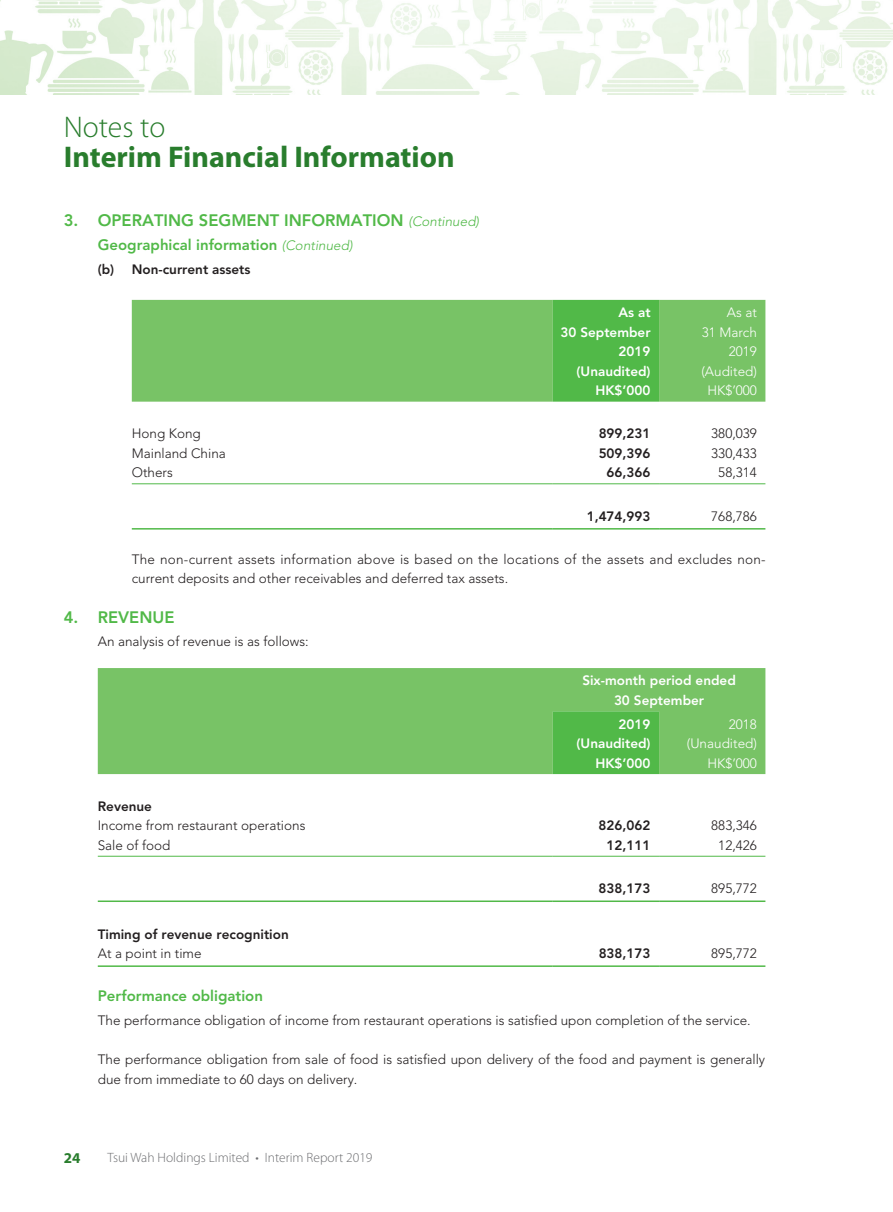
<style>
.page{position:relative;width:893px;height:1212px;background:#fff}
.page>*{position:absolute;margin:0;border:0;box-sizing:border-box;transform-origin:0 0}
.t1{font:700 30px "Myriad Pro";color:#297d2d}
.t2{font:300 30px "Myriad Pro";color:#297d2d}
.t3{font:800 16.5px "Avenir LT Std";color:#51b948}
.t4{font:800 15px "Avenir LT Std";color:#51b948}
.t5{font:700 15px "Myriad Pro";color:#297d2d}
.t6{font:300 13.5px/19.5px "Avenir LT Std";color:#231f20}
.t7{font:800 13.5px "Avenir LT Std";color:#231f20}
.t8{font:800 13.5px/19.5px "Avenir LT Std";color:#fff;text-align:right}
.t9{font:300 13.5px/19.5px "Avenir LT Std";color:#fff;text-align:right}
.t10{font:300 13.5px "Myriad Pro";color:#6c6d70}
.s1{font-weight:300;font-style:italic;font-size:13.5px}
</style>
<div class="page">
<img style="left:0;top:0;width:893px;height:94px">
<div style="left:132px;top:300px;width:633px;height:102px;background:#78c366"></div>
<div style="left:553px;top:300px;width:106px;height:102px;background:#51b948"></div>
<hr style="left:132px;top:483px;width:421px;height:1px;background:#51b948">
<hr style="left:553px;top:483px;width:106px;height:1px;background:#51b948">
<hr style="left:659px;top:483px;width:106px;height:1px;background:#51b948">
<hr style="left:132px;top:528px;width:421px;height:1px;background:#51b948">
<hr style="left:553px;top:528px;width:106px;height:1px;background:#51b948">
<hr style="left:659px;top:528px;width:106px;height:1px;background:#51b948">
<div style="left:98px;top:668px;width:667px;height:106px;background:#78c366"></div>
<div style="left:553px;top:711px;width:106px;height:63px;background:#51b948"></div>
<hr style="left:98px;top:856px;width:455px;height:1px;background:#51b948">
<hr style="left:553px;top:856px;width:106px;height:1px;background:#51b948">
<hr style="left:659px;top:856px;width:106px;height:1px;background:#51b948">
<hr style="left:98px;top:900px;width:455px;height:2px;background:#51b948">
<hr style="left:553px;top:900px;width:106px;height:2px;background:#51b948">
<hr style="left:659px;top:900px;width:106px;height:2px;background:#51b948">
<hr style="left:98px;top:965px;width:455px;height:2px;background:#51b948">
<hr style="left:553px;top:965px;width:106px;height:2px;background:#51b948">
<hr style="left:659px;top:965px;width:106px;height:2px;background:#51b948">
<h1 class="t2" style="left:64px;top:109px;width:103px">Notes to</h1>
<h1 class="t1" style="left:64px;top:137px;width:392px">Interim Financial Information</h1>
<p class="t3" style="left:64px;top:211px;width:417px">3. OPERATING SEGM ENT INFORMATION <span class="s1">(Continued)</span></p>
<p class="t4" style="left:98px;top:236px;width:256px">Geographical information <span class="s1">(Continued)</span></p>
<p class="t7" style="left:98px;top:261px;width:154px">(b) Non-current assets</p>
<p class="t8" style="left:560px;top:303px;width:92px">As at<br>30 September</p>
<p class="t9" style="left:702px;top:303px;width:57px">As at<br>31 March</p>
<p class="t8" style="left:619px;top:342px;width:33px">2019</p>
<p class="t9" style="left:729px;top:342px;width:30px">2019</p>
<p class="t8" style="left:577px;top:361px;width:76px">(Unaudited)</p>
<p class="t9" style="left:701px;top:361px;width:57px">(Audited)</p>
<p class="t8" style="left:595px;top:381px;width:57px">HK$’000</p>
<p class="t9" style="left:707px;top:381px;width:51px">HK$’000</p>
<p class="t6" style="left:132px;top:424px;width:71px">Hong Kong</p>
<p class="t7" style="left:599px;top:426px;width:53px">899,231</p>
<p class="t6" style="left:711px;top:424px;width:47px">380,039</p>
<p class="t6" style="left:132px;top:443px;width:96px">Mainland China</p>
<p class="t7" style="left:599px;top:445px;width:53px">509,396</p>
<p class="t6" style="left:711px;top:443px;width:47px">330,433</p>
<p class="t6" style="left:132px;top:463px;width:43px">Others</p>
<p class="t7" style="left:607px;top:465px;width:45px">66,366</p>
<p class="t6" style="left:718px;top:463px;width:40px">58,314</p>
<p class="t7" style="left:587px;top:508px;width:65px">1,474,993</p>
<p class="t6" style="left:711px;top:506px;width:47px">768,786</p>
<p class="t6" style="left:132px;top:550px;width:635px">The non-current assets information above is based on the locations of the assets and excludes non&shy;current deposits and other receivables and deferred tax assets.</p>
<p class="t3" style="left:64px;top:607px;width:112px">4. REVENUE</p>
<p class="t6" style="left:98px;top:632px;width:212px">An analysis of revenue is as follows:</p>
<p class="t8" style="left:582px;top:671px;width:155px;text-align:center">Six-month period ended<br>30 September</p>
<p class="t8" style="left:619px;top:714px;width:33px">2019</p>
<p class="t9" style="left:729px;top:714px;width:30px">2018</p>
<p class="t8" style="left:577px;top:733px;width:76px">(Unaudited)</p>
<p class="t9" style="left:687px;top:734px;width:72px">(Unaudited)</p>
<p class="t8" style="left:595px;top:753px;width:57px">HK$’000</p>
<p class="t9" style="left:707px;top:753px;width:51px">HK$’000</p>
<p class="t7" style="left:98px;top:798px;width:56px">Revenue</p>
<p class="t6" style="left:98px;top:816px;width:209px">Income from restaurant operations</p>
<p class="t7" style="left:599px;top:817px;width:53px">826,062</p>
<p class="t6" style="left:711px;top:816px;width:47px">883,346</p>
<p class="t6" style="left:98px;top:835px;width:74px">Sale of food</p>
<p class="t7" style="left:607px;top:837px;width:45px">12,111</p>
<p class="t6" style="left:718px;top:835px;width:40px">12,426</p>
<p class="t7" style="left:599px;top:880px;width:53px">838,173</p>
<p class="t6" style="left:711px;top:879px;width:47px">895,772</p>
<p class="t7" style="left:98px;top:926px;width:192px">Timing of revenue recognition</p>
<p class="t6" style="left:98px;top:944px;width:105px">At a point in time</p>
<p class="t7" style="left:599px;top:945px;width:53px">838,173</p>
<p class="t6" style="left:711px;top:944px;width:47px">895,772</p>
<p class="t4" style="left:98px;top:987px;width:167px">Performance obligation</p>
<p class="t6" style="left:98px;top:1011px;width:654px">The performance obligation of income from restaurant operations is satisfied upon completion of the service.</p>
<p class="t6" style="left:98px;top:1050px;width:669px">The performance obligation from sale of food is satisfied upon delivery of the food and payment is generally due from immediate to 60 days on delivery.</p>
<p class="t5" style="left:64px;top:1148px;width:18px">24</p>
<p class="t10" style="left:107px;top:1149px;width:267px">Tsui Wah Holdings Limited • Interim Report 2019</p>
</div>
